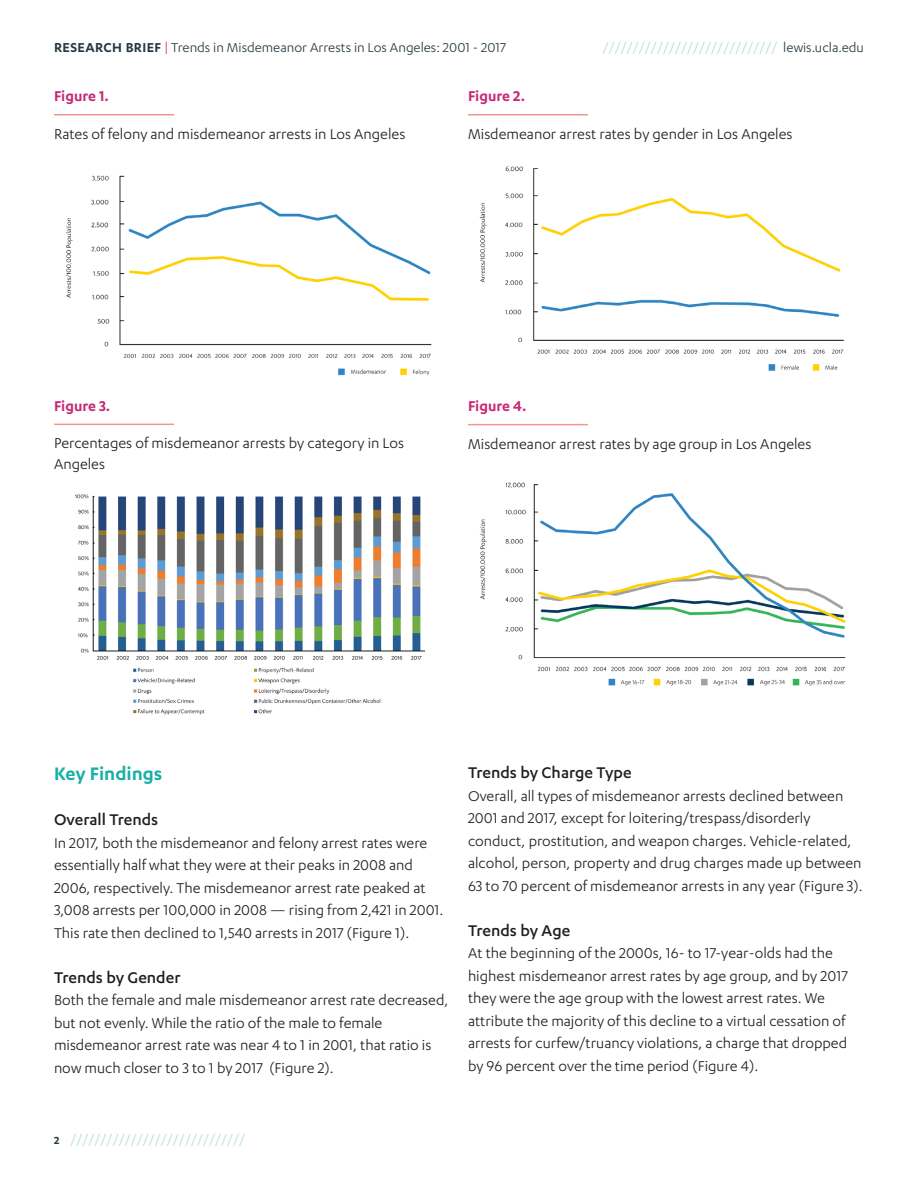
<style>
.page{position:relative;width:918px;height:1188px;background:#fff}
.page>*{position:absolute;margin:0;border:0;box-sizing:border-box;transform-origin:0 0}
.t1{font:600 21px "Karbon";color:#1aafa7}
.Body_Copy{font:500 18px "Karbon";color:#231e1e}
.Body_Copy-2{font:16.5px/22.5px "Karbon";color:#231e1e}
.Body_Copy-3{font:600 16.5px "Karbon";color:#c72776}
.t2{font:15px "Karbon";color:#afddd3}
.Small_Page_Header{font:15px "Karbon";color:#273a43}
.s1{font-weight:600}
.s2{color:#c72776}
.s3{color:#273a43}
.s4{font-weight:600;font-size:12px;color:#273a43}
</style>
<div class="page">
<hr style="left:54px;top:114px;width:120px;height:2px;background:#f59592">
<img style="left:479px;top:166px;width:365px;height:205px">
<img style="left:65px;top:175px;width:367px;height:201px">
<hr style="left:468px;top:114px;width:120px;height:2px;background:#f59592">
<hr style="left:54px;top:424px;width:120px;height:1px;background:#f59592">
<img style="left:75px;top:494px;width:350px;height:221px">
<img style="left:479px;top:482px;width:367px;height:204px">
<hr style="left:468px;top:424px;width:120px;height:1px;background:#f59592">
<p class="Small_Page_Header" style="left:54px;top:39px;width:454px"><span class="s1">RESEARCH BRIEF</span> <span class="s2">|</span> Trends in Misdemeanor Arrests in Los Angeles: 2001 - 2017</p>
<p class="Body_Copy-3" style="left:54px;top:87px;width:56px">Figure 1.</p>
<p class="Body_Copy-3" style="left:468px;top:87px;width:59px">Figure 2.</p>
<p class="t2" style="left:603px;top:39px;width:263px">///////////////////////////// <span class="s3">lewis.ucla.edu</span></p>
<p class="Body_Copy-2" style="left:54px;top:122px;width:353px">Rates of felony and misdemeanor arrests in Los Angeles</p>
<p class="Body_Copy-2" style="left:468px;top:122px;width:326px">Misdemeanor arrest rates by gender in Los Angeles</p>
<p class="Body_Copy-3" style="left:54px;top:396px;width:58px">Figure 3.</p>
<p class="Body_Copy-2" style="left:54px;top:432px;width:352px;line-height:21px">Percentages of misdemeanor arrests by category in Los<br>Angeles</p>
<p class="Body_Copy-3" style="left:468px;top:397px;width:60px">Figure 4.</p>
<p class="Body_Copy-2" style="left:468px;top:432px;width:345px">Misdemeanor arrest rates by age group in Los Angeles</p>
<p class="t1" style="left:54px;top:762px;width:110px">Key Findings</p>
<p class="Body_Copy" style="left:54px;top:810px;width:106px">Overall Trends</p>
<p class="Body_Copy-2" style="left:54px;top:831px;width:391px">In 2017, both the misdemeanor and felony arrest rates were essentially half what they were at their peaks in 2008 and 2006, respectively. The misdemeanor arrest rate peaked at 3,008 arrests per 100,000 in 2008 — rising from 2,421 in 2001.<br>This rate then declined to 1,540 arrests in 2017 (Figure 1).</p>
<p class="Body_Copy" style="left:54px;top:967px;width:128px">Trends by Gender</p>
<p class="Body_Copy-2" style="left:54px;top:989px;width:396px">Both the female and male misdemeanor arrest rate decreased, but not evenly. While the ratio of the male to female misdemeanor arrest rate was near 4 to 1 in 2001, that ratio is now much closer to 3 to 1 by 2017 (Figure 2).</p>
<p class="Body_Copy" style="left:468px;top:763px;width:165px">Trends by Charge Type</p>
<p class="Body_Copy-2" style="left:468px;top:784px;width:396px">Overall, all types of misdemeanor arrests declined between 2001 and 2017, except for loitering/trespass/disorderly conduct, prostitution, and weapon charges. Vehicle-related, alcohol, person, property and drug charges made up between 63 to 70 percent of misdemeanor arrests in any year (Figure 3).</p>
<p class="Body_Copy" style="left:468px;top:920px;width:104px">Trends by Age</p>
<p class="Body_Copy-2" style="left:468px;top:942px;width:382px">At the beginning of the 2000s, 16- to 17-year-olds had the highest misdemeanor arrest rates by age group, and by 2017 they were the age group with the lowest arrest rates. We attribute the majority of this decline to a virtual cessation of arrests for curfew/truancy violations, a charge that dropped by 96 percent over the time period (Figure 4).</p>
<p class="t2" style="left:54px;top:1131px;width:193px"><span class="s4">2</span> /////////////////////////////</p>
</div>
